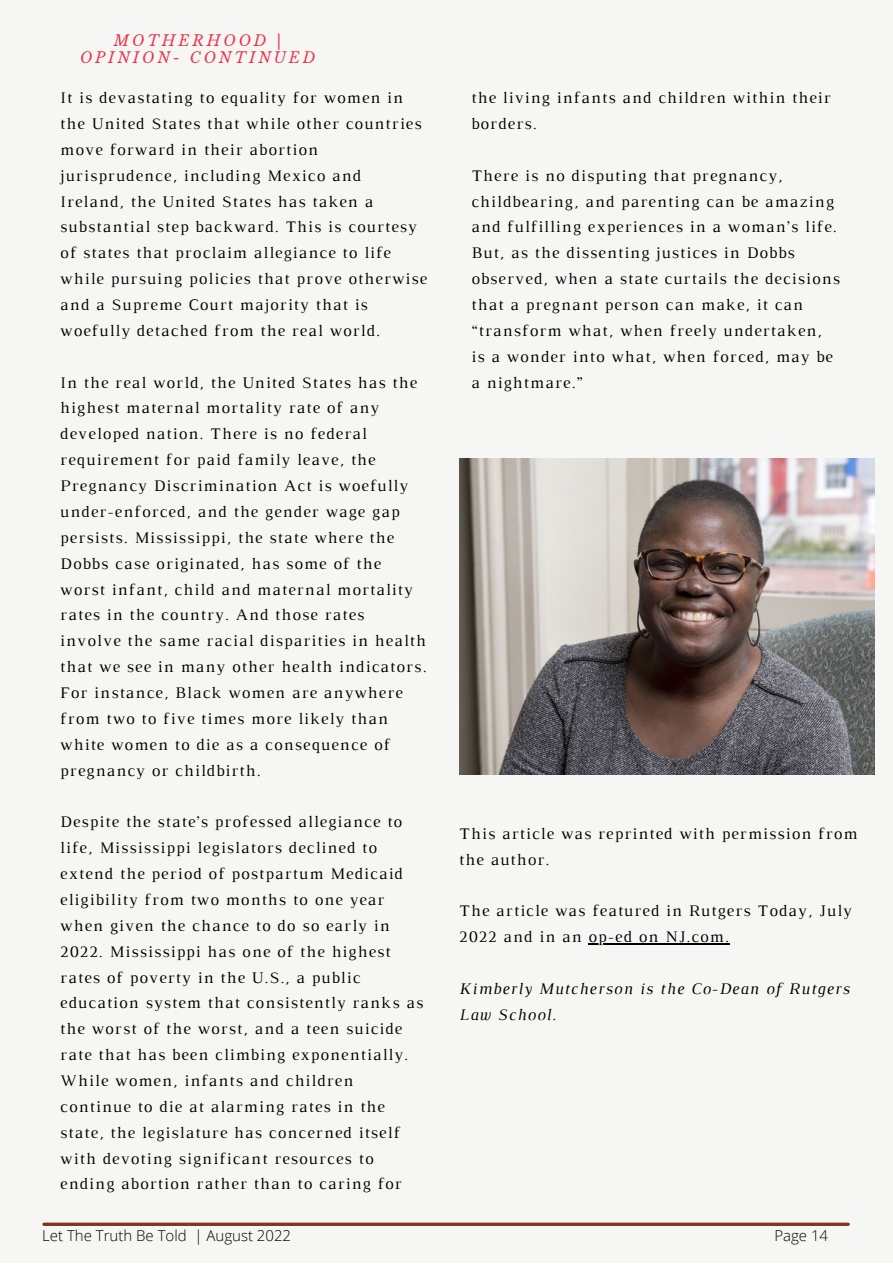
<style>
.page{position:relative;width:893px;height:1264px;background:#fff}
.page>*{position:absolute;margin:0;border:0;box-sizing:border-box;transform-origin:0 0}
.t1{font:16.5px/25.8px "Luthier";letter-spacing:.07em;color:#000}
.t2{font:italic 16.5px/25.8px "Luthier";letter-spacing:.07em;color:#000}
.t3{font:300 15px "Open Sans";color:#000}
.t4{font:italic 15px/16.8px "Libre Baskerville";letter-spacing:.195em;color:#ed334a;text-align:center}
</style>
<div class="page">
<div style="left:0;top:0;width:892px;height:1262px;background:#f6f6f4"></div>
<hr style="left:44px;top:1222px;width:804px;height:3px;background:#813423">
<hr style="left:588px;top:943px;width:142px;height:1px;background:#000">
<img style="left:459px;top:459px;width:415px;height:315px">
<p class="t4" style="left:80px;top:32px;width:237px">MOTHERHOOD |<br>OPINION- CONTINUED</p>
<p class="t1" style="left:60px;top:86px;width:368px">It is devastating to equality for women in the United States that while other countries move forward in their abortion jurisprudence, including Mexico and Ireland, the United States has taken a substantial step backward. This is courtesy of states that proclaim allegiance to life while pursuing policies that prove otherwise and a Supreme Court majority that is woefully detached from the real world.</p>
<p class="t1" style="left:60px;top:370px;width:367px">In the real world, the United States has the highest maternal mortality rate of any developed nation. There is no federal requirement for paid family leave, the Pregnancy Discrimination Act is woefully under-enforced, and the gender wage gap persists. Mississippi, the state where the Dobbs case originated, has some of the worst infant, child and maternal mortality rates in the country. And those rates involve the same racial disparities in health that we see in many other health indicators.<br>For instance, Black women are anywhere from two to five times more likely than white women to die as a consequence of pregnancy or childbirth.</p>
<p class="t1" style="left:60px;top:810px;width:364px">Despite the state’s professed allegiance to life, Mississippi legislators declined to extend the period of postpartum Medicaid eligibility from two months to one year when given the chance to do so early in 2022. Mississippi has one of the highest rates of poverty in the U.S., a public education system that consistently ranks as the worst of the worst, and a teen suicide rate that has been climbing exponentially.<br>While women, infants and children continue to die at alarming rates in the state, the legislature has concerned itself with devoting significant resources to ending abortion rather than to caring for</p>
<p class="t1" style="left:471px;top:86px;width:361px">the living infants and children within their borders.</p>
<p class="t1" style="left:471px;top:164px;width:370px">There is no disputing that pregnancy, childbearing, and parenting can be amazing and fulfilling experiences in a woman’s life.<br>But, as the dissenting justices in Dobbs observed, when a state curtails the decisions that a pregnant person can make, it can “transform what, when freely undertaken,<br>is a wonder into what, when forced, may be a nightmare.”</p>
<p class="t1" style="left:459px;top:821px;width:400px">This article was reprinted with permission from the author.</p>
<p class="t1" style="left:459px;top:899px;width:394px">The article was featured in Rutgers Today, July<br>2022 and in an op-ed on NJ.com.</p>
<p class="t2" style="left:459px;top:976px;width:392px">Kimberly Mutcherson is the Co-Dean of Rutgers<br>Law School.</p>
<p class="t3" style="left:42px;top:1225px;width:250px">Let The Truth Be Told | August 2022</p>
<p class="t3" style="left:774px;top:1225px;width:55px">Page 14</p>
</div>
